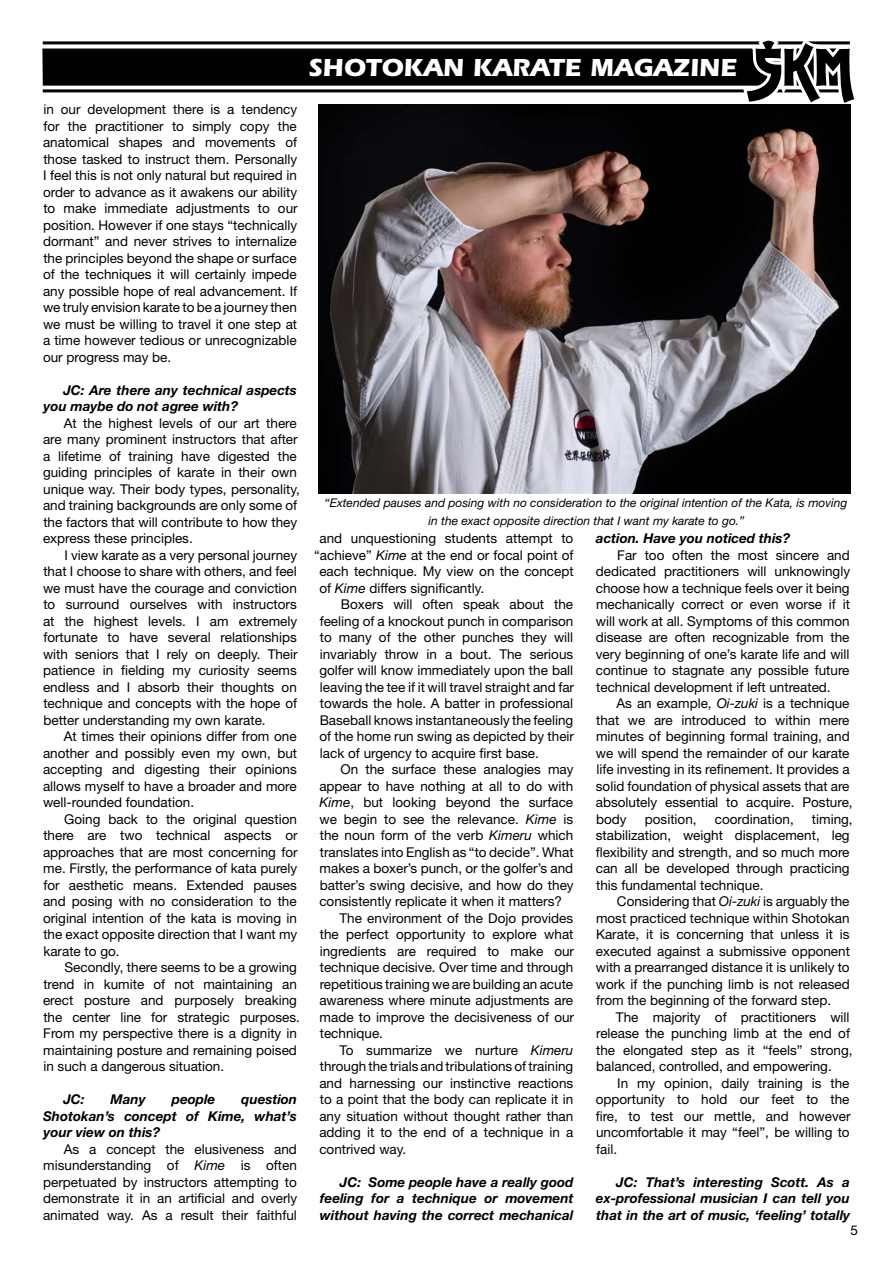
<style>
.page{position:relative;width:893px;height:1263px;background:#fff}
.page>*{position:absolute;margin:0;border:0;box-sizing:border-box;transform-origin:0 0}
.t1{font:700 25.5px "ITC Eras Std";color:#fff}
.t2{font:13.5px/16.5px "Helvetica Neue LT Std";color:#000;text-align:justify}
.t3{font:italic 700 13.5px/16.5px "Helvetica Neue LT Std";color:#000;text-align:justify}
.t4{font:italic 12px/18px "Helvetica Neue LT Std";color:#000;text-align:center}
.s1{font-style:italic}
</style>
<div class="page">
<svg style="left:43px;top:44px;width:77px;height:5px"></svg>
<hr style="left:43px;top:89px;width:807px;height:3px;background:#000">
<hr style="left:43px;top:41px;width:807px;height:3px;background:#000">
<div style="left:43px;top:49px;width:807px;height:37px;background:#000"></div>
<svg style="left:741px;top:40px;width:114px;height:63px"></svg>
<img style="left:319px;top:104px;width:531px;height:390px">
<h1 class="t1" style="left:308px;top:52px;width:431px">SHOTOKAN KARATE MAGAZINE</h1>
<p class="t2" style="left:43px;top:101px;width:256px">in our development there is a tendency for the practitioner to simply copy the anatomical shapes and movements of those tasked to instruct them. Personally I feel this is not only natural but required in order to advance as it awakens our ability to make immediate adjustments to our position. However if one stays “technically dormant” and never strives to internalize the principles beyond the shape or surface of the techniques it will certainly impede any possible hope of real advancement. If we truly envision karate to be a journey then we must be willing to travel it one step at a time however tedious or unrecognizable our progress may be.</p>
<p class="t3" style="left:43px;top:381px;width:255px;text-indent:20px">JC: Are there any technical aspects you maybe do not agree with?</p>
<p class="t2" style="left:43px;top:415px;width:258px;text-align:left;text-indent:21px">At the highest levels of our art there are many prominent instructors that after a lifetime of training have digested the guiding principles of karate in their own unique way. Their body types, personality, and training backgrounds are only some of the factors that will contribute to how they express these principles.</p>
<p class="t2" style="left:43px;top:546px;width:256px;text-indent:21px">I view karate as a very personal journey that I choose to share with others, and feel we must have the courage and conviction to surround ourselves with instructors at the highest levels. I am extremely fortunate to have several relationships with seniors that I rely on deeply. Their patience in fielding my curiosity seems endless and I absorb their thoughts on technique and concepts with the hope of better understanding my own karate.</p>
<p class="t2" style="left:43px;top:728px;width:256px;text-indent:21px">At times their opinions differ from one another and possibly even my own, but accepting and digesting their opinions allows myself to have a broader and more well-rounded foundation.</p>
<p class="t2" style="left:43px;top:810px;width:256px;text-indent:21px">Going back to the original question there are two technical aspects or approaches that are most concerning for me. Firstly, the performance of kata purely for aesthetic means. Extended pauses and posing with no consideration to the original intention of the kata is moving in the exact opposite direction that I want my karate to go.</p>
<p class="t2" style="left:43px;top:959px;width:258px;text-align:left;text-indent:21px">Secondly, there seems to be a growing trend in kumite of not maintaining an erect posture and purposely breaking the center line for strategic purposes.<br>From my perspective there is a dignity in maintaining posture and remaining poised in such a dangerous situation.</p>
<p class="t3" style="left:63px;top:1091px;width:23px">JC:</p>
<p class="t3" style="left:111px;top:1091px;width:37px">Many</p>
<p class="t3" style="left:172px;top:1091px;width:45px">people</p>
<p class="t3" style="left:43px;top:1091px;width:255px;text-indent:198px">question Shotokan’s concept of Kime, what’s your view on this?</p>
<p class="t2" style="left:43px;top:1140px;width:256px;text-indent:21px">As a concept the elusiveness and misunderstanding of <span class="s1">Kime</span> is often perpetuated by instructors attempting to demonstrate it in an artificial and overly animated way. As a result their faithful</p>
<p class="t4" style="left:325px;top:493px;width:524px">“Extended pauses and posing with no consideration to the original intention of the Kata, is moving in the exact opposite direction that I want my karate to go.”</p>
<p class="t2" style="left:319px;top:530px;width:255px">and unquestioning students attempt to</p>
<p class="t2" style="left:314px;top:546px;width:261px">“achieve” <span class="s1">Kime</span> at the end or focal point of</p>
<p class="t2" style="left:319px;top:563px;width:256px">each technique. My view on the concept</p>
<p class="t2" style="left:319px;top:579px;width:166px">of <span class="s1">Kime</span> differs significantly.</p>
<p class="t2" style="left:341px;top:596px;width:234px">Boxers will often speak about the</p>
<p class="t2" style="left:320px;top:612px;width:255px">feeling of a knockout punch in comparison</p>
<p class="t2" style="left:320px;top:629px;width:255px">to many of the other punches they will</p>
<p class="t2" style="left:320px;top:645px;width:255px">invariably throw in a bout. The serious</p>
<p class="t2" style="left:319px;top:662px;width:255px">golfer will know immediately upon the ball</p>
<p class="t2" style="left:320px;top:678px;width:256px">leaving the tee if it will travel straight and far</p>
<p class="t2" style="left:320px;top:695px;width:255px">towards the hole. A batter in professional</p>
<p class="t2" style="left:320px;top:711px;width:255px">Baseball knows instantaneously the feeling</p>
<p class="t2" style="left:319px;top:728px;width:256px">of the home run swing as depicted by their</p>
<p class="t2" style="left:320px;top:744px;width:220px">lack of urgency to acquire first base.</p>
<p class="t2" style="left:341px;top:761px;width:234px">On the surface these analogies may</p>
<p class="t2" style="left:319px;top:777px;width:255px">appear to have nothing at all to do with</p>
<p class="t2" style="left:320px;top:794px;width:255px"><span class="s1">Kime</span>, but looking beyond the surface</p>
<p class="t2" style="left:319px;top:810px;width:255px">we begin to see the relevance. <span class="s1">Kime</span> is</p>
<p class="t2" style="left:320px;top:827px;width:255px">the noun form of the verb <span class="s1">Kimeru</span> which</p>
<p class="t2" style="left:320px;top:843px;width:255px">translates into English as “to decide”. What</p>
<p class="t2" style="left:320px;top:860px;width:255px">makes a boxer’s punch, or the golfer’s and</p>
<p class="t2" style="left:320px;top:876px;width:255px">batter’s swing decisive, and how do they</p>
<p class="t2" style="left:319px;top:893px;width:244px">consistently replicate it when it matters?</p>
<p class="t2" style="left:340px;top:909px;width:235px">The environment of the Dojo provides</p>
<p class="t2" style="left:320px;top:926px;width:255px">the perfect opportunity to explore what</p>
<p class="t2" style="left:320px;top:942px;width:256px">ingredients are required to make our</p>
<p class="t2" style="left:320px;top:959px;width:255px">technique decisive. Over time and through</p>
<p class="t2" style="left:320px;top:975px;width:255px">repetitious training we are building an acute</p>
<p class="t2" style="left:319px;top:992px;width:255px">awareness where minute adjustments are</p>
<p class="t2" style="left:320px;top:1008px;width:256px">made to improve the decisiveness of our</p>
<p class="t2" style="left:320px;top:1025px;width:65px">technique.</p>
<p class="t2" style="left:340px;top:1041px;width:235px">To summarize we nurture <span class="s1">Kimeru</span></p>
<p class="t2" style="left:320px;top:1058px;width:255px">through the trials and tribulations of training</p>
<p class="t2" style="left:319px;top:1074px;width:255px">and harnessing our instinctive reactions</p>
<p class="t2" style="left:320px;top:1091px;width:255px">to a point that the body can replicate it in</p>
<p class="t2" style="left:319px;top:1107px;width:255px">any situation without thought rather than</p>
<p class="t2" style="left:319px;top:1124px;width:255px">adding it to the end of a technique in a</p>
<p class="t2" style="left:319px;top:1140px;width:88px">contrived way.</p>
<p class="t3" style="left:320px;top:1173px;width:255px;text-indent:20px">JC: Some people have a really good feeling for a technique or movement without having the correct mechanical</p>
<p class="t3" style="left:596px;top:530px;width:196px">action. Have you noticed this?</p>
<p class="t2" style="left:596px;top:546px;width:256px;text-indent:22px">Far too often the most sincere and dedicated practitioners will unknowingly choose how a technique feels over it being mechanically correct or even worse if it will work at all. Symptoms of this common disease are often recognizable from the very beginning of one’s karate life and will continue to stagnate any possible future technical development if left untreated.</p>
<p class="t2" style="left:596px;top:695px;width:258px;text-align:left;text-indent:21px">As an example, <span class="s1">Oi-zuki</span> is a technique that we are introduced to within mere minutes of beginning formal training, and we will spend the remainder of our karate life investing in its refinement. It provides a solid foundation of physical assets that are absolutely essential to acquire. Posture, body</p>
<p class="t2" style="left:596px;top:810px;width:258px;text-align:left;text-indent:216px">timing, stabilization, weight displacement, leg flexibility and strength, and so much more can all be developed through practicing this fundamental technique.</p>
<p class="t2" style="left:596px;top:893px;width:256px;text-indent:21px">Considering that <span class="s1">Oi-zuki</span> is arguably the most practiced technique within Shotokan Karate, it is concerning that unless it is executed against a submissive opponent with a prearranged distance it is unlikely to work if the punching limb is not released from the beginning of the forward step.</p>
<p class="t2" style="left:596px;top:1008px;width:258px;text-align:left;text-indent:20px">The majority of practitioners will release the punching limb at the end of the elongated step as it “feels” strong, balanced, controlled, and empowering.</p>
<p class="t2" style="left:596px;top:1074px;width:256px;text-indent:22px">In my opinion, daily training is the opportunity to hold our feet to the fire, to test our mettle, and however uncomfortable it may “feel”, be willing to fail.</p>
<p class="t3" style="left:596px;top:1173px;width:256px;text-indent:20px">JC: That’s interesting Scott. As a ex-professional musician I can tell you that in the art of music, ‘feeling’ totally</p>
<p class="t2" style="left:645px;top:810px;width:53px">position,</p>
<p class="t2" style="left:715px;top:810px;width:81px">coordination,</p>
<p class="t2" style="left:850px;top:1222px;width:9px">5</p>
</div>
